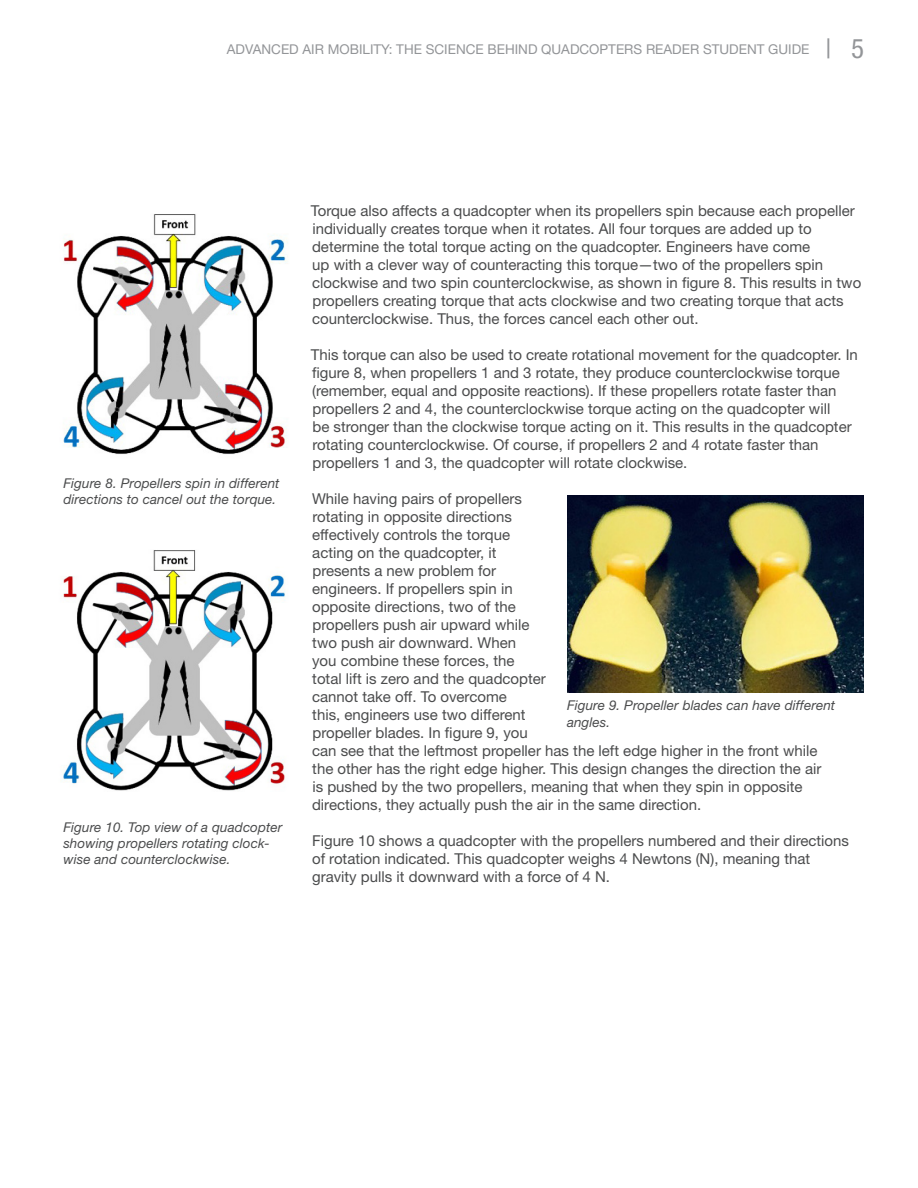
<style>
.page{position:relative;width:918px;height:1188px;background:#fff}
.page>*{position:absolute;margin:0;border:0;box-sizing:border-box;transform-origin:0 0}
.BODY_TEXT{font:15px/18px "Helvetica Neue";color:#4b4c4d}
.t1{font:italic 13.5px/16.2px "Helvetica Neue";letter-spacing:.005em;color:#4b4c4d}
.t2{font:13.5px "Helvetica Neue";color:#939598}
.s1{font-stretch:condensed;font-size:27px}
</style>
<div class="page">
<img style="left:63px;top:214px;width:225px;height:240px">
<img style="left:62px;top:550px;width:223px;height:241px">
<img style="left:567px;top:495px;width:297px;height:198px">
<p class="t2" style="left:227px;top:41px;width:639px">ADVANCED AIR MOBILITY: THE SCIENCE BEHIND QUADCOPTERS READER STUDENT GUIDE <span class="s1">| 5</span></p>
<p class="t1" style="left:63px;top:474px;width:218px">Figure 8. Propellers spin in different directions to cancel out the torque.</p>
<p class="t1" style="left:63px;top:819px;width:220px">Figure 10. Top view of a quadcopter showing propellers rotating clock&shy;wise and counterclockwise.</p>
<p class="BODY_TEXT" style="left:311px;top:201px;width:552px">Torque also affects a quadcopter when its propellers spin because each propeller individually creates torque when it rotates. All four torques are added up to determine the total torque acting on the quadcopter. Engineers have come<br>up with a clever way of counteracting this torque—two of the propellers spin clockwise and two spin counterclockwise, as shown in figure 8. This results in two propellers creating torque that acts clockwise and two creating torque that acts counterclockwise. Thus, the forces cancel each other out.</p>
<p class="BODY_TEXT" style="left:311px;top:345px;width:549px">This torque can also be used to create rotational movement for the quadcopter. In figure 8, when propellers 1 and 3 rotate, they produce counterclockwise torque (remember, equal and opposite reactions). If these propellers rotate faster than propellers 2 and 4, the counterclockwise torque acting on the quadcopter will<br>be stronger than the clockwise torque acting on it. This results in the quadcopter rotating counterclockwise. Of course, if propellers 2 and 4 rotate faster than propellers 1 and 3, the quadcopter will rotate clockwise.</p>
<p class="BODY_TEXT" style="left:312px;top:489px;width:511px">While having pairs of propellers<br>rotating in opposite directions<br>effectively controls the torque<br>acting on the quadcopter, it<br>presents a new problem for<br>engineers. If propellers spin in<br>opposite directions, two of the<br>propellers push air upward while<br>two push air downward. When<br>you combine these forces, the<br>total lift is zero and the quadcopter<br>cannot take off. To overcome<br>this, engineers use two different<br>propeller blades. In figure 9, you<br>can see that the leftmost propeller has the left edge higher in the front while the other has the right edge higher. This design changes the direction the air is pushed by the two propellers, meaning that when they spin in opposite directions, they actually push the air in the same direction.</p>
<p class="BODY_TEXT" style="left:312px;top:831px;width:538px">Figure 10 shows a quadcopter with the propellers numbered and their directions of rotation indicated. This quadcopter weighs 4 Newtons (N), meaning that gravity pulls it downward with a force of 4 N.</p>
<p class="t1" style="left:567px;top:697px;width:270px">Figure 9. Propeller blades can have different angles.</p>
</div>
